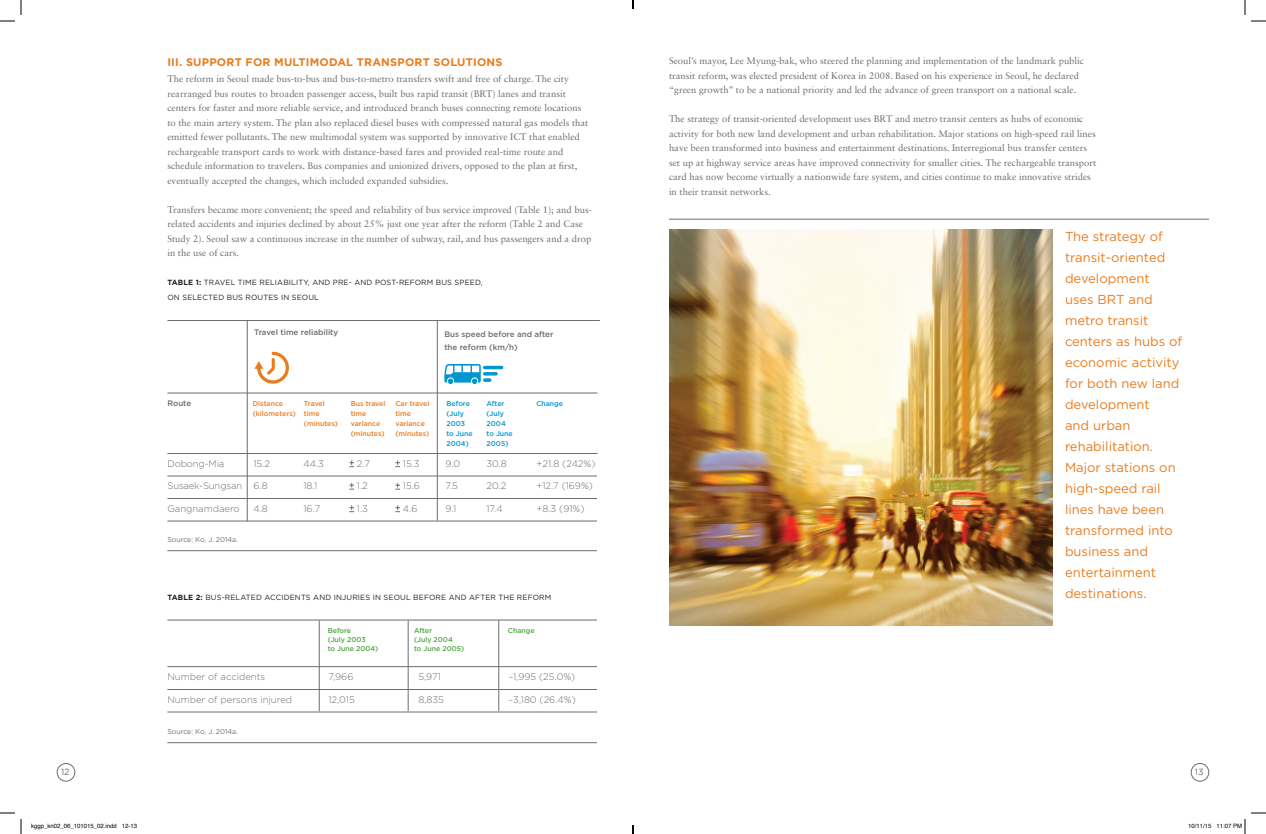
<style>
.page{position:relative;width:1266px;height:834px;background:#fff}
.page>*{position:absolute;margin:0;border:0;box-sizing:border-box;transform-origin:0 0}
.t1{font:13px/21px "Gotham";color:#ea7c1d}
.t2{font:700 11px "Gotham";letter-spacing:.02em;color:#ea7c1d}
.t3{font:9.5px/14.5px "Sabon LT Std";color:#6c6d70}
.t4{font:300 9.5px "Gotham HTF";color:#6c6d70}
.t5{font:9px "Gotham";color:#6c6d70}
.t6{font:500 8px/12.5px "Gotham HTF";color:#6c6d70}
.t7{font:7.5px/14.5px "Gotham";letter-spacing:.02em;color:#231f20}
.t8{font:500 7px/10px "Gotham HTF";color:#ea7c1d}
.t9{font:500 7px/10px "Gotham HTF";color:#0096d1}
.t10{font:500 7px/9px "Gotham HTF";color:#4da73f}
.t11{font:7px "Gotham";color:#6c6d70}
.t12{font:6px "Helvetica";color:#000}
.s1{font-weight:700}
</style>
<div class="page">
<div style="left:1191px;top:763px;width:18px;height:18px;border:1px solid #6c6d70;border-radius:50%"></div>
<div style="left:57px;top:763px;width:18px;height:18px;border:1px solid #6c6d70;border-radius:50%"></div>
<hr style="left:167px;top:551px;width:430px;height:1px;background:#6c6d70">
<hr style="left:167px;top:743px;width:430px;height:1px;background:#6c6d70">
<hr style="left:167px;top:476px;width:430px;height:1px;background:#6c6d70">
<hr style="left:167px;top:498px;width:430px;height:1px;background:#6c6d70">
<hr style="left:167px;top:521px;width:430px;height:1px;background:#6c6d70">
<svg style="left:349px;top:460px;width:5px;height:7px"></svg>
<svg style="left:395px;top:460px;width:5px;height:7px"></svg>
<svg style="left:349px;top:483px;width:5px;height:7px"></svg>
<svg style="left:395px;top:483px;width:5px;height:7px"></svg>
<svg style="left:349px;top:505px;width:5px;height:7px"></svg>
<svg style="left:395px;top:505px;width:5px;height:7px"></svg>
<svg style="left:254px;top:352px;width:35px;height:32px"></svg>
<hr style="left:485px;top:366px;width:17px;height:3px;background:#0096d1">
<svg style="left:490px;top:372px;width:6px;height:4px"></svg>
<svg style="left:444px;top:364px;width:46px;height:20px"></svg>
<hr style="left:167px;top:320px;width:433px;height:1px;background:#6c6d70">
<hr style="left:669px;top:219px;width:540px;height:1px;background:#6c6d70">
<hr style="left:167px;top:453px;width:431px;height:1px;background:#6c6d70">
<hr style="left:247px;top:321px;width:1px;height:200px;background:#6c6d70">
<hr style="left:437px;top:321px;width:1px;height:200px;background:#6c6d70">
<hr style="left:167px;top:393px;width:431px;height:1px;background:#6c6d70">
<hr style="left:167px;top:689px;width:430px;height:1px;background:#6c6d70">
<hr style="left:167px;top:712px;width:430px;height:1px;background:#6c6d70">
<hr style="left:167px;top:666px;width:430px;height:1px;background:#6c6d70">
<hr style="left:319px;top:620px;width:1px;height:91px;background:#6c6d70">
<hr style="left:408px;top:620px;width:1px;height:91px;background:#6c6d70">
<hr style="left:499px;top:620px;width:1px;height:91px;background:#6c6d70">
<hr style="left:167px;top:620px;width:430px;height:1px;background:#6c6d70">
<img style="left:669px;top:230px;width:383px;height:396px">
<svg style="left:0;top:0;width:22px;height:22px"></svg>
<svg style="left:0;top:812px;width:22px;height:22px"></svg>
<svg style="left:1244px;top:0;width:22px;height:22px"></svg>
<svg style="left:1244px;top:812px;width:22px;height:22px"></svg>
<svg style="left:632px;top:0;width:2px;height:9px"></svg>
<svg style="left:632px;top:825px;width:2px;height:9px"></svg>
<p class="t2" style="left:167px;top:56px;width:337px">III. SUPPORT FOR MULTIMODAL TRANSPORT SOLUTIONS</p>
<p class="t3" style="left:167px;top:71px;width:423px">The reform in Seoul made bus-to-bus and bus-to-metro transfers swift and free of charge. The city rearranged bus routes to broaden passenger access, built bus rapid transit (BRT) lanes and transit centers for faster and more reliable service, and introduced branch buses connecting remote locations to the main artery system. The plan also replaced diesel buses with compressed natural gas models that emitted fewer pollutants. The new multimodal system was supported by innovative ICT that enabled rechargeable transport cards to work with distance-based fares and provided real-time route and schedule information to travelers. Bus companies and unionized drivers, opposed to the plan at first, eventually accepted the changes, which included expanded subsidies.</p>
<p class="t3" style="left:167px;top:202px;width:426px">Transfers became more convenient; the speed and reliability of bus service improved (Table 1); and bus&shy;related accidents and injuries declined by about 25% just one year after the reform (Table 2 and Case Study 2). Seoul saw a continuous increase in the number of subway, rail, and bus passengers and a drop in the use of cars.</p>
<p class="t7" style="left:167px;top:275px;width:317px"><span class="s1">TABLE 1:</span> TRAVEL TIME RELIABILITY, AND PRE- AND POST-REFORM BUS SPEED,<br>ON SELECTED BUS ROUTES IN SEOUL</p>
<p class="t6" style="left:254px;top:326px;width:86px">Travel time reliability</p>
<p class="t6" style="left:444px;top:328px;width:111px">Bus speed before and after the reform (km/h)</p>
<p class="t8" style="left:253px;top:398px;width:44px">Distance (kilometers)</p>
<p class="t8" style="left:304px;top:398px;width:35px">Travel time (minutes)</p>
<p class="t8" style="left:351px;top:398px;width:36px">Bus travel time variance (minutes)</p>
<p class="t8" style="left:395px;top:398px;width:36px">Car travel time variance (minutes)</p>
<p class="t9" style="left:447px;top:398px;width:28px">Before (July<br>2003 to June<br>2004)</p>
<p class="t9" style="left:487px;top:398px;width:28px">After (July<br>2004 to June<br>2005)</p>
<p class="t6" style="left:167px;top:397px;width:25px">Route</p>
<p class="t9" style="left:536px;top:398px;width:28px">Change</p>
<p class="t4" style="left:167px;top:458px;width:59px">Dobong-Mia</p>
<p class="t4" style="left:253px;top:458px;width:18px">15.2</p>
<p class="t4" style="left:303px;top:458px;width:22px">44.3</p>
<p class="t4" style="left:357px;top:458px;width:15px">2.7</p>
<p class="t4" style="left:403px;top:458px;width:18px">15.3</p>
<p class="t4" style="left:445px;top:458px;width:16px">9.0</p>
<p class="t4" style="left:486px;top:458px;width:22px">30.8</p>
<p class="t4" style="left:536px;top:458px;width:61px">+21.8 (242%)</p>
<p class="t4" style="left:167px;top:481px;width:102px">Susaek-Sungsan 6.8</p>
<p class="t4" style="left:303px;top:481px;width:16px">18.1</p>
<p class="t4" style="left:357px;top:481px;width:12px">1.2</p>
<p class="t4" style="left:403px;top:481px;width:19px">15.6</p>
<p class="t4" style="left:445px;top:481px;width:14px">7.5</p>
<p class="t4" style="left:486px;top:481px;width:21px">20.2</p>
<p class="t4" style="left:536px;top:481px;width:58px">+12.7 (169%)</p>
<p class="t4" style="left:167px;top:503px;width:74px">Gangnamdaero</p>
<p class="t4" style="left:253px;top:503px;width:16px">4.8</p>
<p class="t4" style="left:303px;top:503px;width:18px">16.7</p>
<p class="t4" style="left:357px;top:503px;width:13px">1.3</p>
<p class="t4" style="left:403px;top:503px;width:16px">4.6</p>
<p class="t4" style="left:445px;top:503px;width:12px">9.1</p>
<p class="t4" style="left:486px;top:503px;width:18px">17.4</p>
<p class="t4" style="left:536px;top:503px;width:50px">+8.3 (91%)</p>
<p class="t11" style="left:167px;top:535px;width:72px">Source: Ko, J. 2014a.</p>
<p class="t7" style="left:167px;top:590px;width:385px"><span class="s1">TABLE 2:</span> BUS-RELATED ACCIDENTS AND INJURIES IN SEOUL BEFORE AND AFTER THE REFORM</p>
<p class="t10" style="left:328px;top:625px;width:52px">Before<br>(July 2003<br>to June 2004)</p>
<p class="t10" style="left:414px;top:625px;width:52px">After<br>(July 2004<br>to June 2005)</p>
<p class="t10" style="left:508px;top:625px;width:28px">Change</p>
<p class="t4" style="left:167px;top:672px;width:99px">Number of accidents</p>
<p class="t4" style="left:328px;top:672px;width:27px">7,966</p>
<p class="t4" style="left:418px;top:672px;width:24px">5,971</p>
<p class="t4" style="left:508px;top:672px;width:68px">–1,995 (25.0%)</p>
<p class="t4" style="left:167px;top:694px;width:126px">Number of persons injured</p>
<p class="t4" style="left:328px;top:694px;width:28px">12,015</p>
<p class="t4" style="left:418px;top:694px;width:27px">8,835</p>
<p class="t4" style="left:508px;top:694px;width:69px">–3,180 (26.4%)</p>
<p class="t11" style="left:167px;top:727px;width:72px">Source: Ko, J. 2014a.</p>
<p class="t3" style="left:669px;top:54px;width:417px">Seoul’s mayor, Lee Myung-bak, who steered the planning and implementation of the landmark public transit reform, was elected president of Korea in 2008. Based on his experience in Seoul, he declared “green growth” to be a national priority and led the advance of green transport on a national scale.</p>
<p class="t3" style="left:669px;top:112px;width:429px">The strategy of transit-oriented development uses BRT and metro transit centers as hubs of economic activity for both new land development and urban rehabilitation. Major stations on high-speed rail lines have been transformed into business and entertainment destinations. Interregional bus transfer centers set up at highway service areas have improved connectivity for smaller cities. The rechargeable transport card has now become virtually a nationwide fare system, and cities continue to make innovative strides in their transit networks.</p>
<p class="t1" style="left:1065px;top:225px;width:119px">The strategy of transit-oriented development<br>uses BRT and metro transit centers as hubs of economic activity for both new land development<br>and urban rehabilitation.<br>Major stations on high-speed rail lines have been transformed into business and entertainment destinations.</p>
<p class="t5" style="left:61px;top:767px;width:10px">12</p>
<p class="t5" style="left:1195px;top:767px;width:10px">13</p>
<p class="t12" style="left:31px;top:821px;width:108px">kggp_kn02_06_101015_02.indd 12-13</p>
<p class="t12" style="left:1188px;top:821px;width:56px">10/11/15 11:07 PM</p>
</div>
